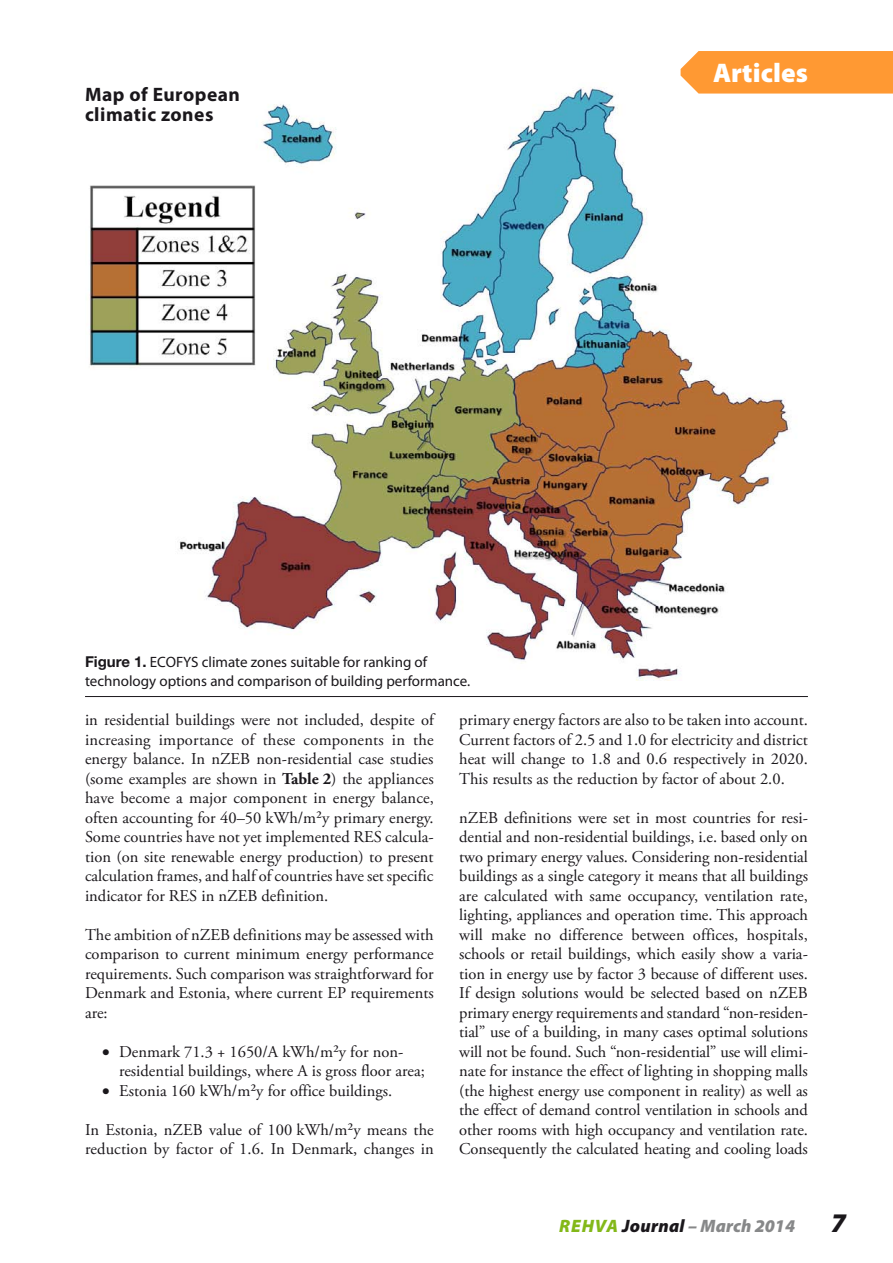
<style>
.page{position:relative;width:893px;height:1263px;background:#fff}
.page>*{position:absolute;margin:0;border:0;box-sizing:border-box;transform-origin:0 0}
.t1{font:900 27px "Myriad Pro";letter-spacing:.005em;color:#fff}
.t2{font:700 19.5px/19.5px "Myriad Pro";letter-spacing:.025em;color:#1a171b}
.t3{font:italic 900 18px "Myriad Pro";letter-spacing:.015em;color:#878889}
.t4{font:16.5px/19.5px "Adobe Garamond Pro";color:#1a171b;text-align:justify}
.t5{font:15px/19.5px "Myriad Pro";color:#1a171b}
.s1{font-family:"Helvetica Neue LT Std";font-weight:700}
.s2{font-weight:700}
.s3{color:#83b819}
.s4{color:#1a171b}
</style>
<div class="page">
<img style="left:89px;top:87px;width:702px;height:593px">
<hr style="left:85px;top:696px;width:723px;height:1px;background:#1a171b">
<div style="left:681px;top:51px;width:212px;height:43px;background:#f93"></div>
<p class="t2" style="left:85px;top:84px;width:156px">Map of European climatic zones</p>
<p class="t5" style="left:85px;top:652px;width:387px"><span class="s1">Figure 1.</span> ECOFYS climate zones suitable for ranking of technology options and comparison of building performance.</p>
<h1 class="t1" style="left:713px;top:54px;width:96px">Articles</h1>
<p class="t4" style="left:85px;top:711px;width:350px">in residential buildings were not included, despite of increasing importance of these components in the energy balance. In nZEB non-residential case studies (some examples are shown in <span class="s2">Table 2</span>) the appliances have become a major component in energy balance, often accounting for 40–50 kWh/m²y primary energy.<br>Some countries have not yet implemented RES calcula&shy;tion (on site renewable energy production) to present calculation frames, and half of countries have set specific indicator for RES in nZEB definition.</p>
<p class="t4" style="left:85px;top:925px;width:350px">The ambition of nZEB definitions may be assessed with comparison to current minimum energy performance requirements. Such comparison was straightforward for Denmark and Estonia, where current EP requirements are:</p>
<p class="t4" style="left:119px;top:1042px;width:307px;text-indent:-17px">• Denmark 71.3 + 1650/A kWh/m²y for non&shy;residential buildings, where A is gross floor area;</p>
<p class="t4" style="left:102px;top:1081px;width:292px">• Estonia 160 kWh/m²y for office buildings.</p>
<p class="t4" style="left:85px;top:1120px;width:350px">In Estonia, nZEB value of 100 kWh/m²y means the reduction by factor of 1.6. In Denmark, changes in</p>
<p class="t4" style="left:459px;top:711px;width:350px">primary energy factors are also to be taken into account.<br>Current factors of 2.5 and 1.0 for electricity and district heat will change to 1.8 and 0.6 respectively in 2020.<br>This results as the reduction by factor of about 2.0.</p>
<p class="t4" style="left:459px;top:808px;width:350px">nZEB definitions were set in most countries for resi&shy;dential and non-residential buildings, i.e. based only on two primary energy values. Considering non-residential buildings as a single category it means that all buildings are calculated with same occupancy, ventilation rate, lighting, appliances and operation time. This approach will make no difference between offices, hospitals, schools or retail buildings, which easily show a varia&shy;tion in energy use by factor 3 because of different uses.<br>If design solutions would be selected based on nZEB primary energy requirements and standard “non-residen&shy;tial” use of a building, in many cases optimal solutions will not be found. Such “non-residential” use will elimi&shy;nate for instance the effect of lighting in shopping malls (the highest energy use component in reality) as well as the effect of demand control ventilation in schools and other rooms with high occupancy and ventilation rate.<br>Consequently the calculated heating and cooling loads</p>
<p class="t3" style="left:559px;top:1214px;width:237px"><span class="s3">REHVA</span> <span class="s4">Journal</span> – March 2014</p>
</div>
